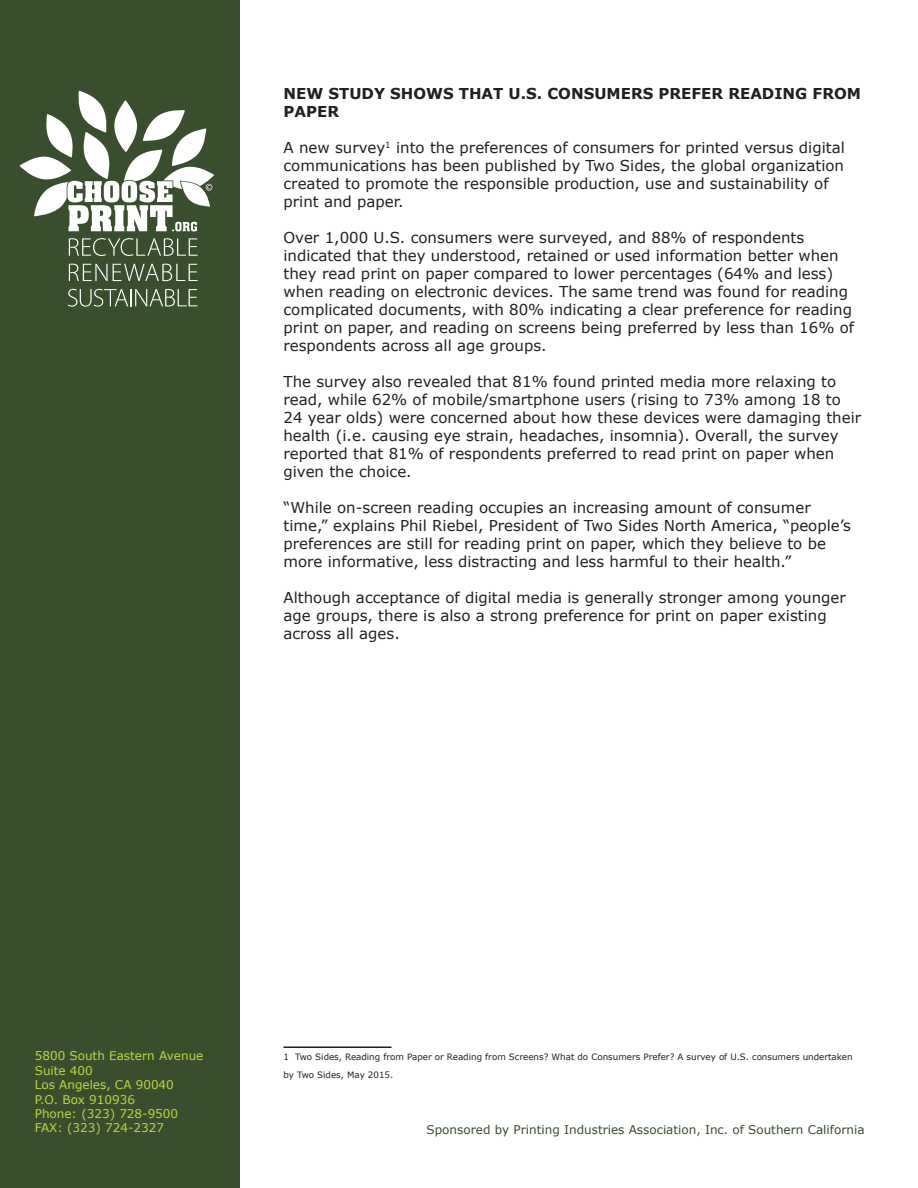
<style>
.page{position:relative;width:918px;height:1188px;background:#fff}
.page>*{position:absolute;margin:0;border:0;box-sizing:border-box;transform-origin:0 0}
.t1{font:15px/18px "Verdana";color:#231f20}
.t2{font:700 15px/18px "Verdana";color:#231f20}
.t3{font:12px "Verdana";color:#bdd63c}
.t4{font:12px "Verdana";color:#394e2d}
.t5{font:8.7px/18px "Verdana";color:#231f20}
</style>
<div class="page">
<div style="left:0;top:0;width:240px;height:1187px;background:#394e2d"></div>
<svg style="left:69px;top:238px;width:129px;height:18px"></svg>
<svg style="left:69px;top:264px;width:129px;height:17px"></svg>
<svg style="left:68px;top:289px;width:130px;height:18px"></svg>
<svg style="left:19px;top:91px;width:195px;height:140px"></svg>
<hr style="left:284px;top:1046px;width:108px;height:2px;background:#231f20">
<p class="t2" style="left:284px;top:85px;width:579px">NEW STUDY SHOWS THAT U.S. CONSUMERS PREFER READING FROM<br>PAPER</p>
<p class="t1" style="left:284px;top:139px;width:563px">A new survey<sup>1</sup> into the preferences of consumers for printed versus digital communications has been published by Two Sides, the global organization created to promote the responsible production, use and sustainability of print and paper.</p>
<p class="t1" style="left:284px;top:229px;width:572px">Over 1,000 U.S. consumers were surveyed, and 88% of respondents indicated that they understood, retained or used information better when they read print on paper compared to lower percentages (64% and less) when reading on electronic devices. The same trend was found for reading complicated documents, with 80% indicating a clear preference for reading print on paper, and reading on screens being preferred by less than 16% of respondents across all age groups.</p>
<p class="t1" style="left:284px;top:373px;width:579px">The survey also revealed that 81% found printed media more relaxing to read, while 62% of mobile/smartphone users (rising to 73% among 18 to 24 year olds) were concerned about how these devices were damaging their health (i.e. causing eye strain, headaches, insomnia). Overall, the survey reported that 81% of respondents preferred to read print on paper when given the choice.</p>
<p class="t1" style="left:284px;top:499px;width:569px">“While on-screen reading occupies an increasing amount of consumer time,” explains Phil Riebel, President of Two Sides North America, “people’s preferences are still for reading print on paper, which they believe to be more informative, less distracting and less harmful to their health.”</p>
<p class="t1" style="left:284px;top:589px;width:564px">Although acceptance of digital media is generally stronger among younger age groups, there is also a strong preference for print on paper existing across all ages.</p>
<p class="t3" style="left:35px;top:1048px;width:170px">5800 South Eastern Avenue</p>
<p class="t3" style="left:35px;top:1063px;width:60px">Suite 400</p>
<p class="t3" style="left:35px;top:1077px;width:141px">Los Angeles, CA 90040</p>
<p class="t3" style="left:35px;top:1092px;width:102px">P.O. Box 910936</p>
<p class="t3" style="left:35px;top:1106px;width:145px">Phone: (323) 728-9500</p>
<p class="t3" style="left:35px;top:1120px;width:131px">FAX: (323) 724-2327</p>
<p class="t4" style="left:427px;top:1122px;width:439px">Sponsored by Printing Industries Association, Inc. of Southern California</p>
<p class="t5" style="left:284px;top:1048px;width:571px">1 Two Sides, Reading from Paper or Reading from Screens? What do Consumers Prefer? A survey of U.S. consumers undertaken by Two Sides, May 2015.</p>
</div>
